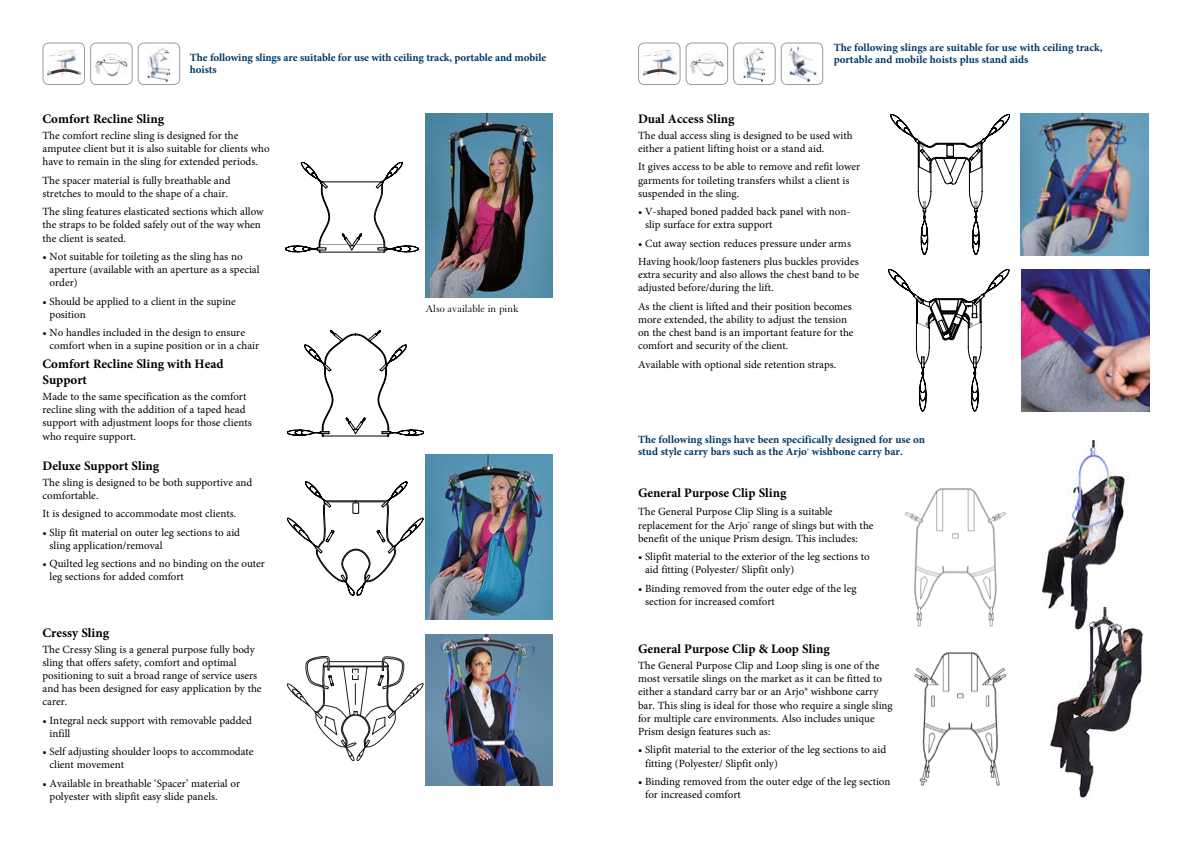
<style>
.page{position:relative;width:1191px;height:842px;background:#fff}
.page>*{position:absolute;margin:0;border:0;box-sizing:border-box;transform-origin:0 0}
.t1{font:700 13px/15.6px "Minion Pro";color:#000}
.t2{font:11px/13.2px "Minion Pro";color:#000}
.t3{font:700 11px/12px "Minion Pro";color:#003865}
.t4{font:11px "Granjon";color:#000}
</style>
<div class="page">
<img style="left:425px;top:113px;width:128px;height:185px">
<svg style="left:285px;top:162px;width:133px;height:90px"></svg>
<hr style="left:322px;top:182px;width:59px;height:1px;background:#000">
<svg style="left:287px;top:482px;width:136px;height:113px"></svg>
<svg style="left:287px;top:656px;width:136px;height:105px"></svg>
<img style="left:425px;top:454px;width:128px;height:165px">
<img style="left:425px;top:635px;width:128px;height:150px">
<img style="left:1020px;top:113px;width:128px;height:142px">
<img style="left:1021px;top:269px;width:128px;height:142px">
<img style="left:1042px;top:441px;width:87px;height:161px">
<img style="left:1048px;top:607px;width:96px;height:192px">
<img style="left:45px;top:49px;width:37px;height:30px">
<div style="left:43px;top:43px;width:42px;height:42px;border:1px solid #9d9d9c;border-radius:6px"></div>
<img style="left:94px;top:51px;width:35px;height:26px">
<div style="left:90px;top:43px;width:43px;height:42px;border:1px solid #9d9d9c;border-radius:6px"></div>
<img style="left:148px;top:48px;width:22px;height:33px">
<div style="left:138px;top:43px;width:42px;height:42px;border:1px solid #9d9d9c;border-radius:6px"></div>
<img style="left:641px;top:49px;width:37px;height:30px">
<div style="left:638px;top:43px;width:42px;height:42px;border:1px solid #9d9d9c;border-radius:6px"></div>
<img style="left:689px;top:53px;width:36px;height:24px">
<div style="left:685px;top:43px;width:43px;height:42px;border:1px solid #9d9d9c;border-radius:6px"></div>
<img style="left:743px;top:46px;width:22px;height:35px">
<div style="left:733px;top:43px;width:42px;height:42px;border:1px solid #9d9d9c;border-radius:6px"></div>
<img style="left:787px;top:45px;width:30px;height:37px">
<div style="left:780px;top:43px;width:43px;height:42px;border:1px solid #9d9d9c;border-radius:6px"></div>
<img style="left:905px;top:488px;width:101px;height:139px">
<img style="left:914px;top:652px;width:93px;height:134px">
<svg style="left:888px;top:269px;width:121px;height:142px"></svg>
<svg style="left:890px;top:114px;width:119px;height:140px"></svg>
<svg style="left:287px;top:331px;width:136px;height:105px"></svg>
<p class="t3" style="left:190px;top:51px;width:358px">The following slings are suitable for use with ceiling track, portable and mobile hoists</p>
<p class="t3" style="left:833px;top:41px;width:270px">The following slings are suitable for use with ceiling track, portable and mobile hoists plus stand aids</p>
<p class="t1" style="left:43px;top:111px;width:123px">Comfort Recline Sling</p>
<p class="t2" style="left:43px;top:129px;width:229px">The comfort recline sling is designed for the amputee client but it is also suitable for clients who have to remain in the sling for extended periods.</p>
<p class="t2" style="left:43px;top:174px;width:190px">The spacer material is fully breathable and stretches to mould to the shape of a chair.</p>
<p class="t2" style="left:43px;top:205px;width:223px">The sling features elasticated sections which allow the straps to be folded safely out of the way when the client is seated.</p>
<p class="t2" style="left:50px;top:250px;width:211px;text-indent:-7px">• Not suitable for toileting as the sling has no aperture (available with an aperture as a special order)</p>
<p class="t2" style="left:50px;top:294px;width:188px;text-indent:-7px">• Should be applied to a client in the supine position</p>
<p class="t2" style="left:50px;top:326px;width:211px;text-indent:-7px">• No handles included in the design to ensure comfort when in a supine position or in a chair</p>
<p class="t1" style="left:43px;top:356px;width:183px">Comfort Recline Sling with Head<br>Support</p>
<p class="t2" style="left:43px;top:390px;width:211px">Made to the same specification as the comfort recline sling with the addition of a taped head support with adjustment loops for those clients who require support.</p>
<p class="t1" style="left:43px;top:458px;width:118px">Deluxe Support Sling</p>
<p class="t2" style="left:43px;top:476px;width:211px">The sling is designed to be both supportive and comfortable.</p>
<p class="t2" style="left:43px;top:507px;width:195px">It is designed to accommodate most clients.</p>
<p class="t2" style="left:50px;top:525px;width:192px;text-indent:-7px">• Slip fit material on outer leg sections to aid sling application/removal</p>
<p class="t2" style="left:50px;top:557px;width:217px;text-indent:-7px">• Quilted leg sections and no binding on the outer leg sections for added comfort</p>
<p class="t1" style="left:43px;top:624px;width:68px">Cressy Sling</p>
<p class="t2" style="left:43px;top:642px;width:221px">The Cressy Sling is a general purpose fully body sling that offers safety, comfort and optimal positioning to suit a broad range of service users and has been designed for easy application by the carer.</p>
<p class="t2" style="left:50px;top:714px;width:204px;text-indent:-7px">• Integral neck support with removable padded infill</p>
<p class="t2" style="left:50px;top:745px;width:205px;text-indent:-7px">• Self adjusting shoulder loops to accommodate client movement</p>
<p class="t2" style="left:50px;top:777px;width:192px;text-indent:-7px">• Available in breathable ‘Spacer’ material or polyester with slipfit easy slide panels.</p>
<p class="t4" style="left:425px;top:303px;width:95px">Also available in pink</p>
<p class="t1" style="left:638px;top:111px;width:98px">Dual Access Sling</p>
<p class="t2" style="left:638px;top:129px;width:216px">The dual access sling is designed to be used with either a patient lifting hoist or a stand aid.</p>
<p class="t2" style="left:638px;top:160px;width:224px">It gives access to be able to remove and refit lower garments for toileting transfers whilst a client is suspended in the sling.</p>
<p class="t2" style="left:645px;top:205px;width:207px;text-indent:-7px">• V-shaped boned padded back panel with non&shy;slip surface for extra support</p>
<p class="t2" style="left:638px;top:234px;width:222px;line-height:18.3px">• Cut away section reduces pressure under arms<br>Having hook/loop fasteners plus buckles provides</p>
<p class="t2" style="left:638px;top:268px;width:222px">extra security and also allows the chest band to be adjusted before/during the lift.</p>
<p class="t2" style="left:638px;top:300px;width:217px">As the client is lifted and their position becomes more extended, the ability to adjust the tension on the chest band is an important feature for the comfort and security of the client.</p>
<p class="t2" style="left:638px;top:357px;width:200px">Available with optional side retention straps.</p>
<p class="t3" style="left:638px;top:433px;width:288px">The following slings have been specifically designed for use on stud style carry bars such as the Arjo<sup>®</sup> wishbone carry bar.</p>
<p class="t1" style="left:638px;top:485px;width:150px">General Purpose Clip Sling</p>
<p class="t2" style="left:638px;top:505px;width:237px">The General Purpose Clip Sling is a suitable replacement for the Arjo<sup>®</sup> range of slings but with the benefit of the unique Prism design. This includes:</p>
<p class="t2" style="left:645px;top:550px;width:226px;text-indent:-7px">• Slipfit material to the exterior of the leg sections to aid fitting (Polyester/ Slipfit only)</p>
<p class="t2" style="left:645px;top:581px;width:213px;text-indent:-7px">• Binding removed from the outer edge of the leg section for increased comfort</p>
<p class="t1" style="left:638px;top:641px;width:193px">General Purpose Clip &amp; Loop Sling</p>
<p class="t2" style="left:638px;top:659px;width:256px">The General Purpose Clip and Loop sling is one of the most versatile slings on the market as it can be fitted to either a standard carry bar or an Arjo® wishbone carry bar. This sling is ideal for those who require a single sling for multiple care environments. Also includes unique Prism design features such as:</p>
<p class="t2" style="left:645px;top:743px;width:243px;text-indent:-7px">• Slipfit material to the exterior of the leg sections to aid fitting (Polyester/ Slipfit only)</p>
<p class="t2" style="left:645px;top:775px;width:247px;text-indent:-7px">• Binding removed from the outer edge of the leg section for increased comfort</p>
</div>
